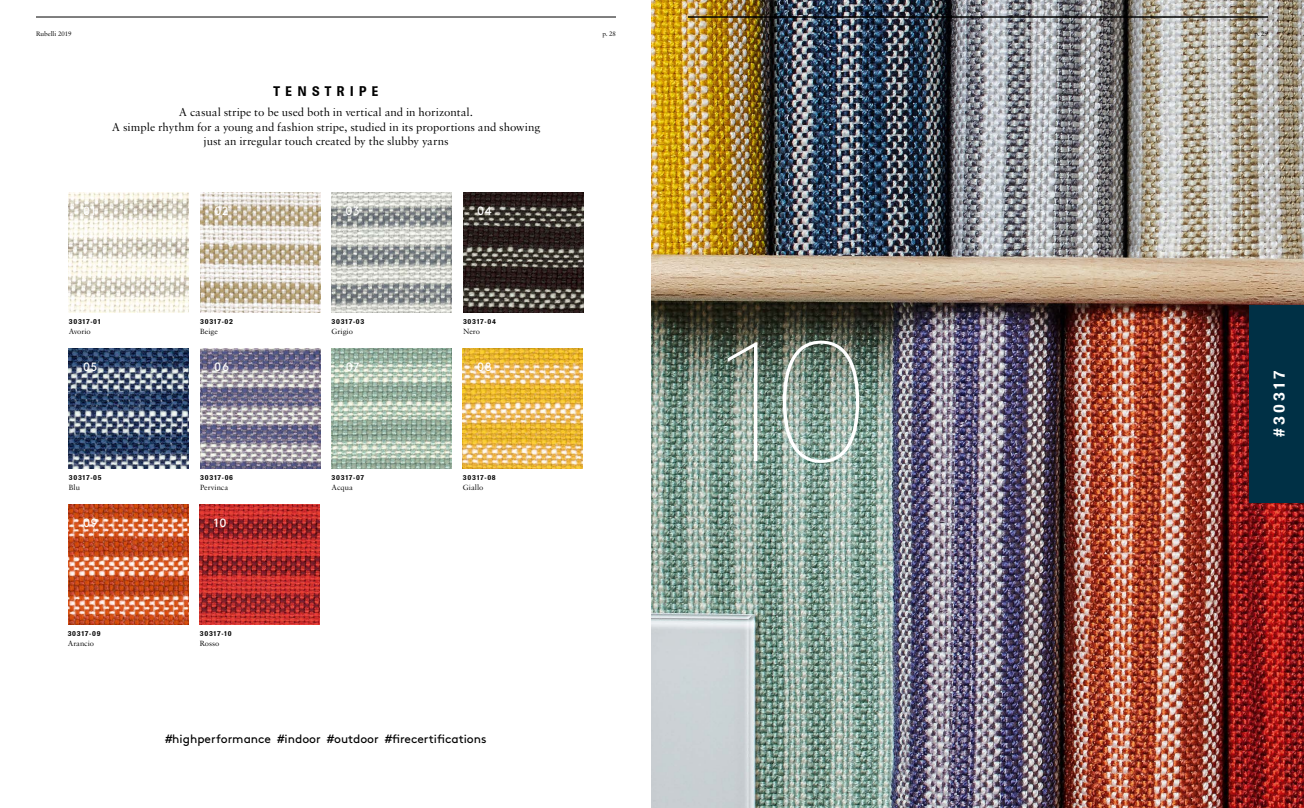
<style>
.page{position:relative;width:1304px;height:808px;background:#fff}
.page>*{position:absolute;margin:0;border:0;box-sizing:border-box;transform-origin:0 0}
.t1{font:100 169.8px "Brown";color:#fff}
.t2{font:700 16px "Brown";letter-spacing:.2em;color:#fff}
.t3{font:700 14px "Brown";letter-spacing:.35em;color:#000}
.t4{font:12px/14.4px "Sabon MT Std";color:#000;text-align:center}
.t5{font:12px "Brown";color:#000}
.t6{font:12px "Brown";letter-spacing:.05em;color:#fff}
.t7{font:8px "Sabon MT Std";color:#000}
.t8{font:700 7px "Brown";letter-spacing:.1em;color:#000}
.t9{font:7px "Sabon MT Std";color:#000}
</style>
<div class="page">
<img style="left:652px;top:0;width:652px;height:808px">
<div style="left:1249px;top:305px;width:55px;height:198px;background:#003045"></div>
<img style="left:69px;top:192px;width:120px;height:120px">
<img style="left:463px;top:192px;width:120px;height:120px">
<img style="left:332px;top:348px;width:120px;height:120px">
<img style="left:200px;top:192px;width:120px;height:120px">
<img style="left:69px;top:348px;width:120px;height:120px">
<img style="left:463px;top:348px;width:120px;height:120px">
<img style="left:332px;top:192px;width:120px;height:120px">
<img style="left:200px;top:348px;width:120px;height:120px">
<img style="left:69px;top:504px;width:120px;height:120px">
<img style="left:200px;top:504px;width:120px;height:120px">
<hr style="left:36px;top:17px;width:580px;height:1px;background:#000">
<hr style="left:688px;top:17px;width:580px;height:1px;background:#000">
<p class="t9" style="left:36px;top:29px;width:37px">Rubelli 2019</p>
<p class="t9" style="left:602px;top:29px;width:15px">p. 28</p>
<p class="t9" style="left:1254px;top:29px;width:15px">p. 29</p>
<p class="t3" style="left:273px;top:84px;width:107px">TENSTRIPE</p>
<p class="t4" style="left:112px;top:105px;width:430px">A casual stripe to be used both in vertical and in horizontal.<br>A simple rhythm for a young and fashion stripe, studied in its proportions and showing just an irregular touch created by the slubby yarns</p>
<p class="t6" style="left:83px;top:202px;width:14px">01</p>
<p class="t6" style="left:477px;top:202px;width:16px">04</p>
<p class="t6" style="left:214px;top:202px;width:15px">02</p>
<p class="t6" style="left:346px;top:202px;width:15px">03</p>
<p class="t8" style="left:69px;top:318px;width:33px">30317-01</p>
<p class="t7" style="left:69px;top:326px;width:23px">Avorio</p>
<p class="t8" style="left:200px;top:318px;width:34px">30317-02</p>
<p class="t7" style="left:200px;top:326px;width:19px">Beige</p>
<p class="t8" style="left:332px;top:318px;width:34px">30317-03</p>
<p class="t7" style="left:332px;top:326px;width:23px">Grigio</p>
<p class="t8" style="left:463px;top:318px;width:34px">30317-04</p>
<p class="t7" style="left:463px;top:326px;width:18px">Nero</p>
<p class="t6" style="left:83px;top:358px;width:16px">05</p>
<p class="t6" style="left:477px;top:358px;width:16px">08</p>
<p class="t6" style="left:346px;top:358px;width:15px">07</p>
<p class="t6" style="left:214px;top:358px;width:16px">06</p>
<p class="t8" style="left:69px;top:474px;width:34px">30317-05</p>
<p class="t7" style="left:69px;top:482px;width:13px">Blu</p>
<p class="t8" style="left:200px;top:474px;width:34px">30317-06</p>
<p class="t7" style="left:200px;top:482px;width:29px">Pervinca</p>
<p class="t6" style="left:83px;top:514px;width:16px">09</p>
<p class="t6" style="left:214px;top:514px;width:14px">10</p>
<p class="t8" style="left:68px;top:630px;width:34px">30317-09</p>
<p class="t7" style="left:68px;top:638px;width:28px">Arancio</p>
<p class="t8" style="left:200px;top:630px;width:33px">30317-10</p>
<p class="t7" style="left:200px;top:638px;width:21px">Rosso</p>
<p class="t8" style="left:332px;top:474px;width:34px">30317-07</p>
<p class="t7" style="left:332px;top:482px;width:23px">Acqua</p>
<p class="t8" style="left:463px;top:474px;width:34px">30317-08</p>
<p class="t7" style="left:463px;top:482px;width:22px">Giallo</p>
<p class="t5" style="left:165px;top:729px;width:323px">#highperformance #indoor #outdoor #firecertifications</p>
<h1 class="t1" style="left:716px;top:279px;width:156px">10</h1>
<h2 class="t2" style="left:1270px;top:437px;width:68px;rotate:-90deg">#30317</h2>
</div>
